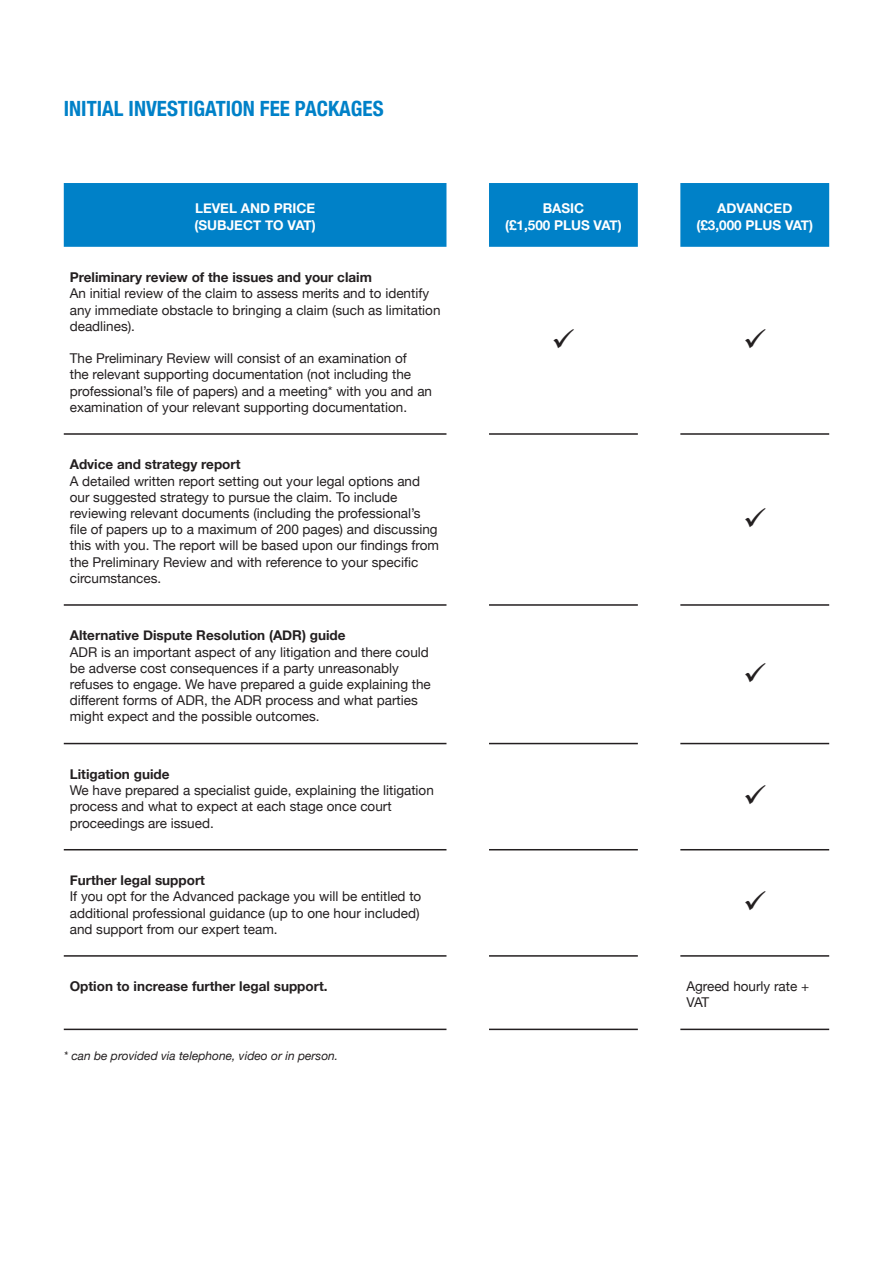
<style>
.page{position:relative;width:893px;height:1263px;background:#fff}
.page>*{position:absolute;margin:0;border:0;box-sizing:border-box;transform-origin:0 0}
.t1{font:700 condensed 21px "Helvetica Neue";color:#0081c8}
.t2{font:13.5px/16.2px "Helvetica Neue";color:#231f20}
.t3{font:700 13.5px "Helvetica Neue";color:#231f20}
.t4{font:700 13.5px/16.2px "Helvetica Neue";color:#fff;text-align:center}
.t5{font:italic 12px "Helvetica Neue";color:#231f20}
</style>
<div class="page">
<svg style="left:64px;top:183px;width:765px;height:64px;background:#1c8fce"></svg>
<hr style="left:64px;top:433px;width:382px;height:2px;background:#231f20">
<hr style="left:489px;top:433px;width:149px;height:2px;background:#231f20">
<hr style="left:680px;top:433px;width:149px;height:2px;background:#231f20">
<hr style="left:64px;top:604px;width:382px;height:2px;background:#231f20">
<hr style="left:489px;top:604px;width:149px;height:2px;background:#231f20">
<hr style="left:680px;top:604px;width:149px;height:2px;background:#231f20">
<hr style="left:64px;top:743px;width:382px;height:1px;background:#231f20">
<hr style="left:489px;top:743px;width:149px;height:1px;background:#231f20">
<hr style="left:680px;top:743px;width:149px;height:1px;background:#231f20">
<hr style="left:64px;top:849px;width:382px;height:1px;background:#231f20">
<hr style="left:489px;top:849px;width:149px;height:1px;background:#231f20">
<hr style="left:680px;top:849px;width:149px;height:1px;background:#231f20">
<hr style="left:64px;top:955px;width:382px;height:2px;background:#231f20">
<hr style="left:489px;top:955px;width:149px;height:2px;background:#231f20">
<hr style="left:680px;top:955px;width:149px;height:2px;background:#231f20">
<hr style="left:64px;top:1028px;width:382px;height:2px;background:#231f20">
<hr style="left:489px;top:1028px;width:149px;height:2px;background:#231f20">
<hr style="left:680px;top:1028px;width:149px;height:2px;background:#231f20">
<h1 class="t1" style="left:64px;top:91px;width:321px">INITIAL INVESTIGATION FEE PACKAGES</h1>
<p class="t4" style="left:195px;top:201px;width:123px;text-align:left">LEVEL AND PRICE (SUBJECT TO VAT)</p>
<p class="t4" style="left:505px;top:201px;width:118px">BASIC<br>(£1,500 PLUS VAT)</p>
<p class="t4" style="left:696px;top:201px;width:118px">ADVANCED (£3,000 PLUS VAT)</p>
<p class="t3" style="left:70px;top:267px;width:304px">Preliminary review of the issues and your claim</p>
<p class="t2" style="left:70px;top:286px;width:372px">An initial review of the claim to assess merits and to identify any immediate obstacle to bringing a claim (such as limitation deadlines).</p>
<p class="t2" style="left:70px;top:351px;width:364px">The Preliminary Review will consist of an examination of<br>the relevant supporting documentation (not including the professional’s file of papers) and a meeting* with you and an examination of your relevant supporting documentation.</p>
<p class="t3" style="left:70px;top:454px;width:172px">Advice and strategy report</p>
<p class="t2" style="left:70px;top:473px;width:371px">A detailed written report setting out your legal options and our suggested strategy to pursue the claim. To include reviewing relevant documents (including the professional’s file of papers up to a maximum of 200 pages) and discussing this with you. The report will be based upon our findings from the Preliminary Review and with reference to your specific circumstances.</p>
<p class="t3" style="left:70px;top:625px;width:277px">Alternative Dispute Resolution (ADR) guide</p>
<p class="t2" style="left:70px;top:644px;width:363px">ADR is an important aspect of any litigation and there could be adverse cost consequences if a party unreasonably refuses to engage. We have prepared a guide explaining the different forms of ADR, the ADR process and what parties might expect and the possible outcomes.</p>
<p class="t3" style="left:70px;top:763px;width:101px">Litigation guide</p>
<p class="t2" style="left:70px;top:783px;width:366px">We have prepared a specialist guide, explaining the litigation process and what to expect at each stage once court proceedings are issued.</p>
<p class="t3" style="left:70px;top:870px;width:137px">Further legal support</p>
<p class="t2" style="left:70px;top:889px;width:353px">If you opt for the Advanced package you will be entitled to additional professional guidance (up to one hour included) and support from our expert team.</p>
<p class="t3" style="left:70px;top:975px;width:259px">Option to increase further legal support.</p>
<p class="t2" style="left:686px;top:979px;width:124px">Agreed hourly rate +<br>VAT</p>
<p class="t5" style="left:64px;top:1047px;width:276px">* can be provided via telephone, video or in person.</p>
</div>
